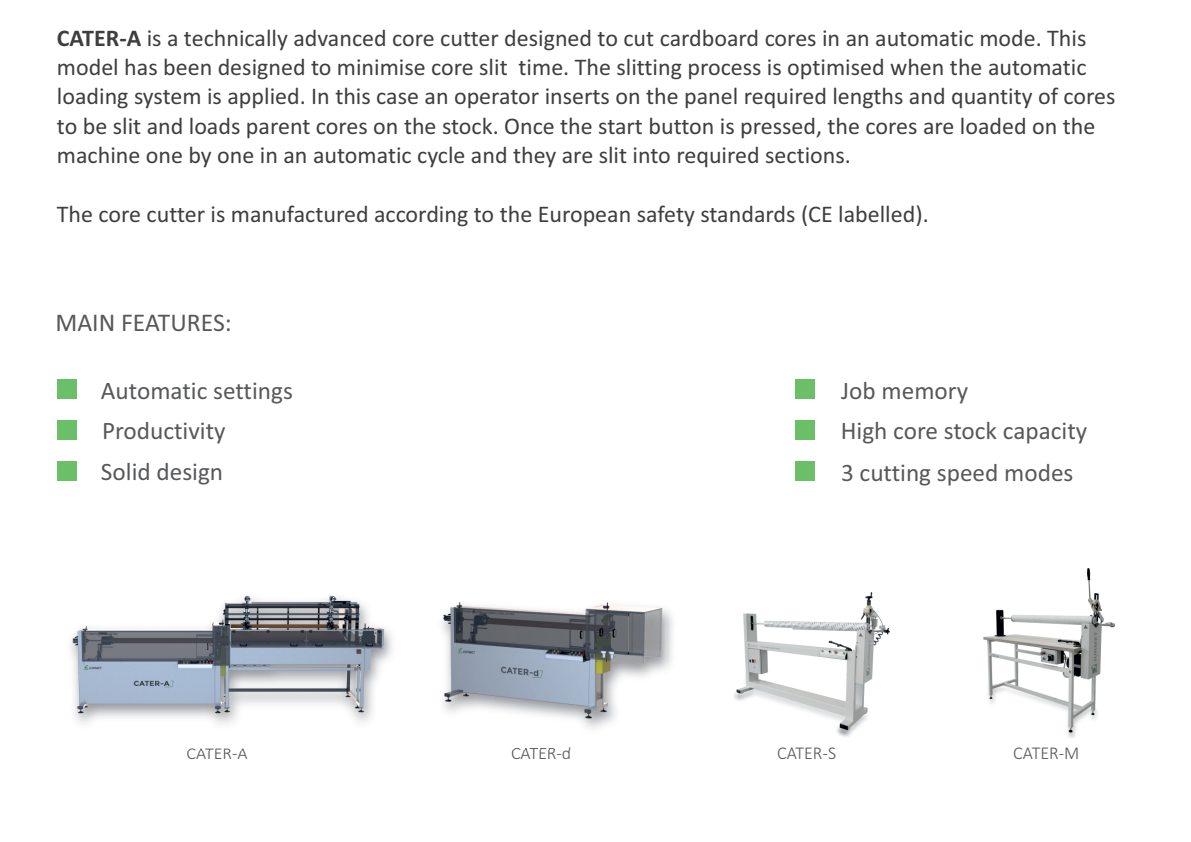
<style>
.page{position:relative;width:1191px;height:842px;background:#fff}
.page>*{position:absolute;margin:0;border:0;box-sizing:border-box;transform-origin:0 0}
.t1{font:25.6px "Calibri";color:#57585a}
.t2{font:25.2px/40.8px "Calibri";color:#57585a}
.t3{font:24px/29.2px "Calibri";color:#3e3e3f}
.t4{font:300 18px "Calibri";color:#57585a}
.s1{font-weight:700}
</style>
<div class="page">
<div style="left:57px;top:379px;width:19px;height:20px;background:#6bc067"></div>
<div style="left:57px;top:420px;width:19px;height:19px;background:#6bc067"></div>
<div style="left:57px;top:462px;width:19px;height:19px;background:#6bc067"></div>
<div style="left:795px;top:380px;width:19px;height:19px;background:#6bc067"></div>
<div style="left:795px;top:420px;width:19px;height:19px;background:#6bc067"></div>
<div style="left:795px;top:462px;width:19px;height:19px;background:#6bc067"></div>
<img style="left:983px;top:569px;width:132px;height:168px">
<img style="left:736px;top:592px;width:153px;height:139px">
<img style="left:70px;top:595px;width:316px;height:128px">
<img style="left:514px;top:611px;width:159px;height:138px">
<img style="left:442px;top:602px;width:225px;height:120px">
<p class="t3" style="left:57px;top:25px;width:1060px"><span class="s1">CATER-A</span> is a technically advanced core cutter designed to cut cardboard cores in an automatic mode. This model has been designed to minimise core slit time. The slitting process is optimised when the automatic loading system is applied. In this case an operator inserts on the panel required lengths and quantity of cores to be slit and loads parent cores on the stock. Once the start button is pressed, the cores are loaded on the machine one by one in an automatic cycle and they are slit into required sections.</p>
<p class="t3" style="left:57px;top:201px;width:873px">The core cutter is manufactured according to the European safety standards (CE labelled).</p>
<p class="t1" style="left:55px;top:311px;width:178px">MAIN FEATURES:</p>
<p class="t2" style="left:101px;top:372px;width:193px">Automatic settings<br>Productivity<br>Solid design</p>
<p class="t2" style="left:840px;top:372px;width:248px">Job memory<br>High core stock capacity<br>3 cutting speed modes</p>
<p class="t4" style="left:187px;top:746px;width:63px">CATER-A</p>
<p class="t4" style="left:511px;top:746px;width:62px">CATER-d</p>
<p class="t4" style="left:777px;top:746px;width:61px">CATER-S</p>
<p class="t4" style="left:1013px;top:746px;width:68px">CATER-M</p>
</div>
